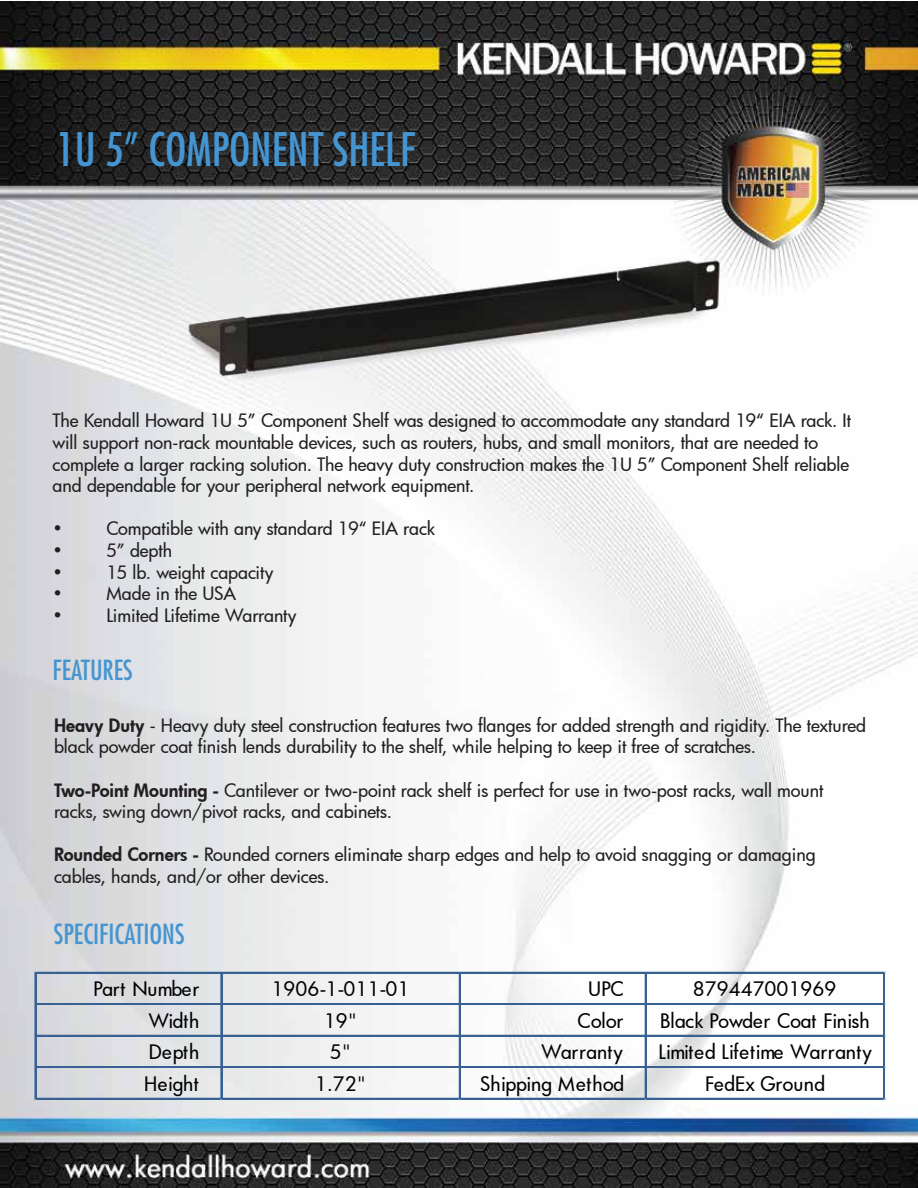
<style>
.page{position:relative;width:918px;height:1188px;background:#fff}
.page>*{position:absolute;margin:0;border:0;box-sizing:border-box;transform-origin:0 0}
.t1{font:condensed 45px "Futura Std";color:#4495d1}
.t2{font:condensed 27px "Futura Std";color:#4495d1}
.t3{font:500 19.5px "Futura";letter-spacing:.015em;color:#010101}
.t4{font:500 19.5px "Futura";letter-spacing:.035em;color:#010101}
.t5{font:500 19.5px "Futura";letter-spacing:-.015em;color:#010101}
.t6{font:500 18px/21.6px "Futura";letter-spacing:-.005em;color:#231f20}
.s1{font-weight:800}
</style>
<div class="page">
<img style="left:0;top:2px;width:918px;height:1186px">
<img style="left:130px;top:216px;width:646px;height:192px">
<hr style="left:36px;top:972px;width:849px;height:2px;background:#376193">
<hr style="left:36px;top:1003px;width:849px;height:1px;background:#376193">
<hr style="left:36px;top:1004px;width:849px;height:1px;background:#376193">
<hr style="left:36px;top:1035px;width:849px;height:2px;background:#376193">
<hr style="left:36px;top:1066px;width:849px;height:1px;background:#376193">
<hr style="left:36px;top:1067px;width:849px;height:1px;background:#376193">
<hr style="left:35px;top:972px;width:1px;height:128px;background:#376193">
<hr style="left:221px;top:974px;width:1px;height:126px;background:#376193">
<hr style="left:459px;top:974px;width:2px;height:126px;background:#376193">
<hr style="left:645px;top:974px;width:2px;height:126px;background:#376193">
<hr style="left:36px;top:1098px;width:849px;height:2px;background:#376193">
<hr style="left:883px;top:974px;width:1px;height:126px;background:#376193">
<hr style="left:884px;top:974px;width:1px;height:126px;background:#376193">
<h1 class="t1" style="left:56px;top:123px;width:361px">1U 5” COMPONENT SHELF</h1>
<p class="t6" style="left:52px;top:410px;width:800px">The Kendall Howard 1U 5” Component Shelf was designed to accommodate any standard 19“ EIA rack. It will support non-rack mountable devices, such as routers, hubs, and small monitors, that are needed to complete a larger racking solution. The heavy duty construction makes the 1U 5” Component Shelf reliable and dependable for your peripheral network equipment.</p>
<p class="t6" style="left:52px;top:518px;width:12px">•</p>
<p class="t6" style="left:106px;top:518px;width:330px">Compatible with any standard 19“ EIA rack</p>
<p class="t6" style="left:52px;top:539px;width:12px">•</p>
<p class="t6" style="left:106px;top:539px;width:67px">5” depth</p>
<p class="t6" style="left:52px;top:561px;width:12px">•</p>
<p class="t6" style="left:106px;top:561px;width:168px">15 lb. weight capacity</p>
<p class="t6" style="left:52px;top:582px;width:12px">•</p>
<p class="t6" style="left:106px;top:582px;width:131px">Made in the USA</p>
<p class="t6" style="left:52px;top:604px;width:12px">•</p>
<p class="t6" style="left:106px;top:604px;width:192px">Limited Lifetime Warranty</p>
<h2 class="t2" style="left:53px;top:654px;width:82px">FEATURES</h2>
<p class="t6" style="left:54px;top:714px;width:814px"><span class="s1">Heavy Duty</span> - Heavy duty steel construction features two flanges for added strength and rigidity. The textured black powder coat finish lends durability to the shelf, while helping to keep it free of scratches.</p>
<p class="t6" style="left:54px;top:779px;width:771px"><span class="s1">Two-Point Mounting -</span> Cantilever or two-point rack shelf is perfect for use in two-post racks, wall mount racks, swing down/pivot racks, and cabinets.</p>
<p class="t6" style="left:54px;top:844px;width:763px"><span class="s1">Rounded Corners -</span> Rounded corners eliminate sharp edges and help to avoid snagging or damaging cables, hands, and/or other devices.</p>
<h2 class="t2" style="left:54px;top:918px;width:132px">SPECIFICATIONS</h2>
<p class="t5" style="left:93px;top:976px;width:107px">Part Number</p>
<p class="t4" style="left:272px;top:976px;width:139px">1906-1-011-01</p>
<p class="t3" style="left:588px;top:976px;width:37px">UPC</p>
<p class="t4" style="left:693px;top:976px;width:145px">879447001969</p>
<p class="t3" style="left:149px;top:1007px;width:52px">Width</p>
<p class="t3" style="left:324px;top:1007px;width:34px">19"</p>
<p class="t3" style="left:578px;top:1007px;width:47px">Color</p>
<p class="t3" style="left:660px;top:1007px;width:211px">Black Powder Coat Finish</p>
<p class="t3" style="left:149px;top:1039px;width:52px">Depth</p>
<p class="t3" style="left:330px;top:1039px;width:22px">5"</p>
<p class="t3" style="left:542px;top:1039px;width:83px">Warranty</p>
<p class="t3" style="left:659px;top:1039px;width:215px">Limited Lifetime Warranty</p>
<p class="t3" style="left:144px;top:1070px;width:56px">Height</p>
<p class="t3" style="left:315px;top:1070px;width:52px">1.72"</p>
<p class="t3" style="left:480px;top:1070px;width:146px">Shipping Method</p>
<p class="t3" style="left:705px;top:1070px;width:122px">FedEx Ground</p>
</div>
